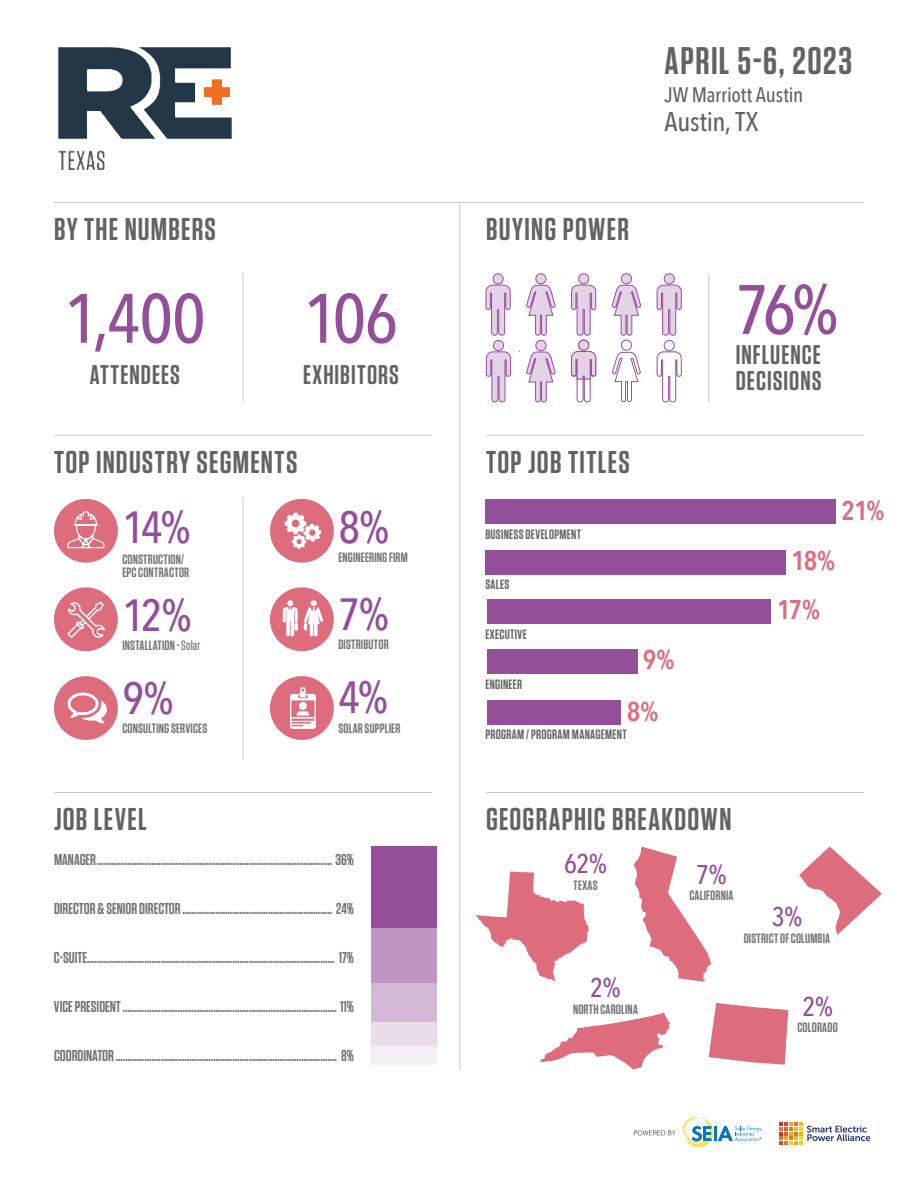
<style>
.page{position:relative;width:918px;height:1188px;background:#fff}
.page>*{position:absolute;margin:0;border:0;box-sizing:border-box;transform-origin:0 0}
.t1{font:500 69px "Avenir Next Condensed";letter-spacing:-.015em;color:#944f9a}
.t2{font:500 45px "Avenir Next Condensed";color:#944f9a}
.t3{font:600 38.4px "Tungsten";letter-spacing:.04em;color:#636366}
.t4{font:600 31.5px "Tungsten";letter-spacing:.04em;color:#636366}
.t5{font:600 27px/26.7px "Tungsten";letter-spacing:.04em;color:#636366}
.t6{font:600 27px/49.5px "Avenir Next Condensed";color:#dd6c7d;text-align:center}
.t7{font:500 27px "Avenir Next Condensed";color:#944f9a}
.t8{font:500 27px "Avenir Next Condensed";letter-spacing:-.01em;color:#636366}
.t9{font:500 21px "Avenir Next Condensed";letter-spacing:-.01em;color:#636366}
.t10{font:600 15.75px "Tungsten";color:#727376}
.t11{font:600 13.5px/13.2px "Tungsten";letter-spacing:.015em;color:#727376}
.t12{font:600 13.5px "Tungsten";letter-spacing:.025em;color:#636366}
.s1{font-weight:500}
</style>
<div class="page">
<hr style="left:54px;top:202px;width:810px;height:1px;background:#c7c8ca">
<hr style="left:459px;top:203px;width:1px;height:867px;background:#c7c8ca">
<svg style="left:682px;top:1117px;width:80px;height:30px"></svg>
<svg style="left:780px;top:1122px;width:90px;height:23px"></svg>
<svg style="left:634px;top:1130px;width:42px;height:5px"></svg>
<hr style="left:54px;top:435px;width:378px;height:1px;background:#c7c8ca">
<hr style="left:54px;top:792px;width:378px;height:1px;background:#c7c8ca">
<hr style="left:486px;top:792px;width:378px;height:1px;background:#c7c8ca">
<hr style="left:486px;top:435px;width:378px;height:1px;background:#c7c8ca">
<hr style="left:708px;top:274px;width:1px;height:128px;background:#c7c8ca">
<hr style="left:243px;top:274px;width:1px;height:128px;background:#c7c8ca">
<hr style="left:243px;top:498px;width:1px;height:262px;background:#c7c8ca">
<div style="left:54px;top:499px;width:64px;height:64px;background:#dd6c7d;border-radius:50%"></div>
<div style="left:54px;top:587px;width:64px;height:64px;background:#dd6c7d;border-radius:50%"></div>
<div style="left:54px;top:676px;width:64px;height:64px;background:#dd6c7d;border-radius:50%"></div>
<div style="left:270px;top:499px;width:64px;height:64px;background:#dd6c7d;border-radius:50%"></div>
<div style="left:270px;top:587px;width:64px;height:64px;background:#dd6c7d;border-radius:50%"></div>
<div style="left:270px;top:676px;width:64px;height:64px;background:#dd6c7d;border-radius:50%"></div>
<svg style="left:656px;top:273px;width:26px;height:130px"></svg>
<svg style="left:611px;top:273px;width:30px;height:129px"></svg>
<svg style="left:67px;top:602px;width:38px;height:36px"></svg>
<svg style="left:285px;top:513px;width:36px;height:36px"></svg>
<svg style="left:485px;top:273px;width:26px;height:130px"></svg>
<svg style="left:68px;top:693px;width:39px;height:30px"></svg>
<svg style="left:526px;top:273px;width:30px;height:130px"></svg>
<svg style="left:290px;top:687px;width:26px;height:42px"></svg>
<svg style="left:571px;top:273px;width:26px;height:130px"></svg>
<svg style="left:304px;top:600px;width:19px;height:36px"></svg>
<svg style="left:283px;top:600px;width:15px;height:36px"></svg>
<img style="left:58px;top:47px;width:174px;height:123px">
<svg style="left:67px;top:511px;width:37px;height:37px"></svg>
<div style="left:485px;top:499px;width:351px;height:25px;background:#944f9a"></div>
<div style="left:485px;top:550px;width:301px;height:25px;background:#944f9a"></div>
<div style="left:487px;top:600px;width:284px;height:24px;background:#944f9a"></div>
<div style="left:487px;top:649px;width:150px;height:25px;background:#944f9a"></div>
<div style="left:487px;top:700px;width:134px;height:25px;background:#944f9a"></div>
<div style="left:371px;top:1046px;width:65px;height:19px;background:#f4eef5"></div>
<div style="left:371px;top:1021px;width:65px;height:25px;background:#eadceb"></div>
<div style="left:371px;top:983px;width:65px;height:38px;background:#d4b9d7"></div>
<div style="left:371px;top:928px;width:65px;height:55px;background:#bf95c2"></div>
<div style="left:371px;top:846px;width:65px;height:82px;background:#944f9a"></div>
<svg style="left:476px;top:872px;width:113px;height:109px"></svg>
<svg style="left:634px;top:846px;width:77px;height:135px"></svg>
<svg style="left:799px;top:846px;width:83px;height:89px"></svg>
<svg style="left:540px;top:1013px;width:131px;height:57px"></svg>
<svg style="left:709px;top:1003px;width:79px;height:62px;background:#e28492"></svg>
<h3 class="t4" style="left:54px;top:214px;width:163px">BY THE NUMBERS</h3>
<h1 class="t1" style="left:64px;top:292px;width:143px">1,400</h1>
<h3 class="t5" style="left:90px;top:363px;width:92px">ATTENDEES</h3>
<h1 class="t1" style="left:304px;top:292px;width:96px">106</h1>
<h3 class="t5" style="left:303px;top:363px;width:98px">EXHIBITORS</h3>
<h3 class="t4" style="left:54px;top:448px;width:245px">TOP INDUSTRY SEGMENTS</h3>
<h2 class="t2" style="left:122px;top:509px;width:70px">14%</h2>
<p class="t11" style="left:122px;top:553px;width:68px">CONSTRUCTION/<br>EPC CONTRACTOR</p>
<h2 class="t2" style="left:122px;top:597px;width:71px">12%</h2>
<p class="t11" style="left:122px;top:639px;width:79px">INSTALLATION - <span class="s1">Solar</span></p>
<h2 class="t2" style="left:122px;top:680px;width:53px">9%</h2>
<p class="t11" style="left:122px;top:722px;width:86px">CONSULTING SERVICES</p>
<h3 class="t4" style="left:54px;top:804px;width:94px">JOB LEVEL</h3>
<h2 class="t2" style="left:338px;top:509px;width:52px">8%</h2>
<p class="t11" style="left:338px;top:551px;width:71px">ENGINEERING FIRM</p>
<h2 class="t2" style="left:338px;top:597px;width:52px">7%</h2>
<p class="t11" style="left:338px;top:639px;width:52px">DISTRIBUTOR</p>
<h2 class="t2" style="left:338px;top:680px;width:51px">4%</h2>
<p class="t11" style="left:338px;top:722px;width:63px">SOLAR SUPPLIER</p>
<p class="t10" style="left:54px;top:853px;width:302px">MANAGER ................................................................................................... 36%</p>
<p class="t10" style="left:54px;top:901px;width:301px">DIRECTOR &amp; SENIOR DIRECTOR ............................................................... 24%</p>
<p class="t10" style="left:54px;top:949px;width:301px">C-SUITE........................................................................................................ 17%</p>
<p class="t10" style="left:54px;top:999px;width:302px">VICE PRESIDENT .......................................................................................... 11%</p>
<p class="t10" style="left:54px;top:1048px;width:302px">COORDINATOR ............................................................................................. 8%</p>
<h3 class="t4" style="left:486px;top:214px;width:145px">BUYING POWER</h3>
<h3 class="t4" style="left:486px;top:448px;width:145px">TOP JOB TITLES</h3>
<p class="t12" style="left:485px;top:528px;width:97px">BUSINESS DEVELOPMENT</p>
<p class="t12" style="left:485px;top:578px;width:25px">SALES</p>
<p class="t12" style="left:485px;top:628px;width:43px">EXECUTIVE</p>
<h3 class="t3" style="left:665px;top:40px;width:189px">APRIL 5-6, 2023</h3>
<h3 class="t9" style="left:665px;top:87px;width:140px">JW Marriott Austin</h3>
<h3 class="t8" style="left:665px;top:111px;width:95px">Austin, TX</h3>
<h1 class="t1" style="left:736px;top:283px;width:104px">76%</h1>
<h3 class="t5" style="left:736px;top:342px;width:87px">INFLUENCE<br>DECISIONS</h3>
<h3 class="t6" style="left:842px;top:486px;width:44px">21%</h3>
<h3 class="t6" style="left:777px;top:536px;width:60px">18%<br>17%</h3>
<p class="t12" style="left:485px;top:679px;width:38px">ENGINEER</p>
<h3 class="t6" style="left:627px;top:634px;width:49px;line-height:51.8px">9%<br>8%</h3>
<p class="t12" style="left:485px;top:729px;width:143px">PROGRAM / PROGRAM MANAGEMENT</p>
<h3 class="t4" style="left:486px;top:804px;width:247px">GEOGRAPHIC BREAKDOWN</h3>
<h3 class="t7" style="left:564px;top:854px;width:44px">62%</h3>
<p class="t11" style="left:573px;top:879px;width:26px">TEXAS</p>
<h3 class="t7" style="left:590px;top:977px;width:32px">2%</h3>
<p class="t11" style="left:573px;top:1003px;width:66px">NORTH CAROLINA</p>
<h3 class="t7" style="left:696px;top:864px;width:32px">7%</h3>
<p class="t11" style="left:689px;top:889px;width:46px">CALIFORNIA</p>
<h3 class="t7" style="left:772px;top:907px;width:32px">3%</h3>
<p class="t11" style="left:744px;top:932px;width:88px">DISTRICT OF COLUMBIA</p>
<h3 class="t7" style="left:802px;top:996px;width:32px">2%</h3>
<p class="t11" style="left:797px;top:1021px;width:42px">COLORADO</p>
</div>
